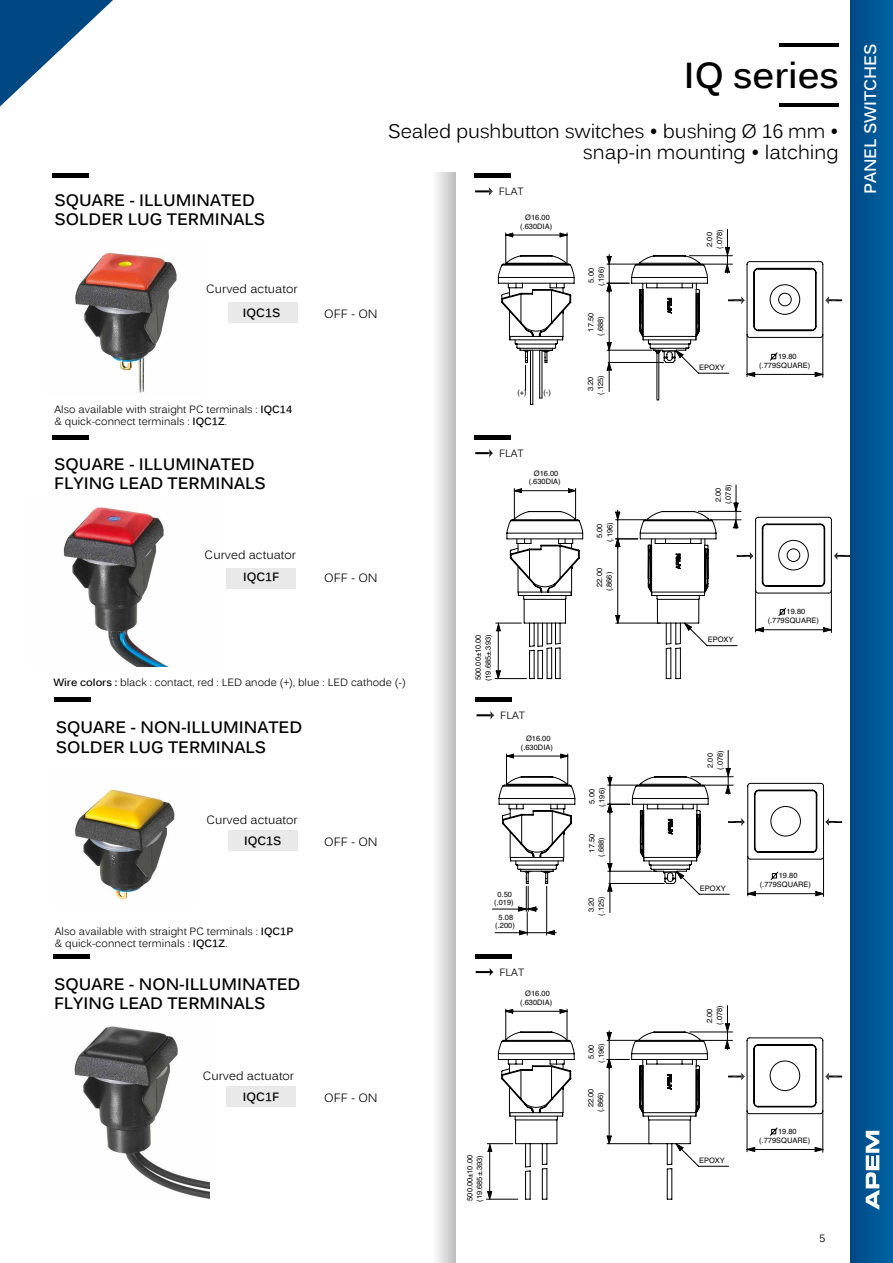
<style>
.page{position:relative;width:893px;height:1263px;background:#fff}
.page>*{position:absolute;margin:0;border:0;box-sizing:border-box;transform-origin:0 0}
.t1{font:700 36px "Kalinga";color:#000}
.t2{font:19.5px/21px "Kalinga";letter-spacing:-.01em;color:#000;text-align:right}
.t3{font:700 16.5px/19.8px "Kalinga";color:#000}
.t4{font:700 16.5px "Kalinga";color:#fff}
.t5{font:12px "Kalinga";color:#000}
.t6{font:700 12px "Kalinga";color:#000}
.t7{font:10.5px/12.6px "Kalinga";color:#000}
.t8{font:7.5px/8.9px "Helvetica";color:#000;text-align:center}
.s1{font-weight:700}
</style>
<div class="page">
<svg style="left:0;top:0;width:113px;height:106px"></svg>
<img style="left:63px;top:507px;width:106px;height:160px">
<img style="left:74px;top:1026px;width:136px;height:174px">
<img style="left:75px;top:789px;width:100px;height:111px">
<img style="left:75px;top:253px;width:102px;height:140px">
<hr style="left:780px;top:104px;width:59px;height:3px;background:#000">
<hr style="left:780px;top:43px;width:59px;height:3px;background:#000">
<svg style="left:436px;top:172px;width:19px;height:1091px;background:#d9d9d9"></svg>
<hr style="left:53px;top:436px;width:36px;height:4px;background:#000">
<hr style="left:475px;top:436px;width:36px;height:4px;background:#000">
<svg style="left:475px;top:449px;width:18px;height:8px"></svg>
<div style="left:228px;top:302px;width:70px;height:20px;background:#e9e9e9"></div>
<hr style="left:53px;top:954px;width:36px;height:4px;background:#000">
<hr style="left:475px;top:954px;width:36px;height:4px;background:#000">
<svg style="left:476px;top:968px;width:17px;height:8px"></svg>
<div style="left:228px;top:830px;width:70px;height:20px;background:#e9e9e9"></div>
<hr style="left:53px;top:174px;width:36px;height:4px;background:#000">
<hr style="left:474px;top:174px;width:37px;height:4px;background:#000">
<svg style="left:475px;top:187px;width:18px;height:8px"></svg>
<hr style="left:54px;top:698px;width:36px;height:4px;background:#000">
<hr style="left:476px;top:698px;width:36px;height:4px;background:#000">
<svg style="left:476px;top:711px;width:18px;height:8px"></svg>
<div style="left:226px;top:568px;width:70px;height:20px;background:#e9e9e9"></div>
<div style="left:226px;top:1086px;width:70px;height:20px;background:#e9e9e9"></div>
<svg style="left:486px;top:1005px;width:356px;height:195px"></svg>
<svg style="left:495px;top:484px;width:356px;height:195px"></svg>
<svg style="left:492px;top:750px;width:350px;height:186px"></svg>
<svg style="left:498px;top:229px;width:344px;height:176px"></svg>
<div style="left:851px;top:0;width:42px;height:1263px;background:linear-gradient(to right,#004885,#0063a3)"></div>
<svg style="left:866px;top:1131px;width:13px;height:79px"></svg>
<h3 class="t3" style="left:55px;top:191px;width:212px">SQUARE - ILLUMINATED<br>SOLDER LUG TERMINALS</h3>
<h3 class="t5" style="left:206px;top:281px;width:93px">Curved actuator</h3>
<h3 class="t6" style="left:243px;top:305px;width:39px">IQC1S</h3>
<h3 class="t5" style="left:324px;top:306px;width:55px">OFF - ON</h3>
<h3 class="t7" style="left:55px;top:404px;width:239px">Also available with straight PC terminals : <span class="s1">IQC14 </span>&amp; quick-connect terminals : <span class="s1">IQC1Z</span>.</h3>
<h3 class="t3" style="left:54px;top:455px;width:213px">SQUARE - ILLUMINATED<br>FLYING LEAD TERMINALS</h3>
<h3 class="t5" style="left:205px;top:547px;width:93px">Curved actuator</h3>
<h3 class="t6" style="left:243px;top:569px;width:38px">IQC1F</h3>
<h3 class="t5" style="left:324px;top:570px;width:55px">OFF - ON</h3>
<h1 class="t1" style="left:684px;top:52px;width:157px">IQ series</h1>
<h2 class="t2" style="left:388px;top:122px;width:452px">Sealed pushbutton switches • bushing Ø 16 mm • snap-in mounting • latching</h2>
<h3 class="t7" style="left:499px;top:186px;width:26px">FLAT</h3>
<p class="t8" style="left:520px;top:213px;width:34px">Ø16.00 (.630DIA)</p>
<p class="t8" style="left:517px;top:388px;width:11px">(+)</p>
<p class="t8" style="left:543px;top:388px;width:9px">(-)</p>
<h3 class="t7" style="left:499px;top:448px;width:26px">FLAT</h3>
<p class="t8" style="left:529px;top:469px;width:34px">Ø16.00 (.630DIA)</p>
<p class="t8" style="left:597px;top:286px;width:21px;rotate:-90deg">(.196)</p>
<p class="t8" style="left:596px;top:336px;width:21px;rotate:-90deg">(.688)</p>
<p class="t8" style="left:587px;top:283px;width:16px;rotate:-90deg">5.00</p>
<p class="t8" style="left:587px;top:332px;width:20px;rotate:-90deg">17.50</p>
<p class="t8" style="left:586px;top:395px;width:21px;line-height:10.1px;rotate:-90deg">3.20 (.125)</p>
<p class="t8" style="left:605px;top:542px;width:21px;rotate:-90deg">(.196)</p>
<p class="t8" style="left:605px;top:591px;width:21px;rotate:-90deg">(.866)</p>
<p class="t8" style="left:595px;top:538px;width:16px;rotate:-90deg">5.00</p>
<p class="t8" style="left:595px;top:587px;width:20px;rotate:-90deg">22.00</p>
<p class="t8" style="left:715px;top:249px;width:21px;rotate:-90deg">(.078)</p>
<p class="t8" style="left:705px;top:247px;width:16px;rotate:-90deg">2.00</p>
<p class="t8" style="left:699px;top:363px;width:27px">EPOXY</p>
<p class="t8" style="left:778px;top:352px;width:20px">19.80</p>
<p class="t8" style="left:759px;top:361px;width:53px">(.779SQUARE)</p>
<p class="t8" style="left:724px;top:504px;width:21px;rotate:-90deg">(.078)</p>
<p class="t8" style="left:714px;top:502px;width:16px;rotate:-90deg">2.00</p>
<p class="t8" style="left:787px;top:607px;width:20px">19.80</p>
<p class="t8" style="left:768px;top:616px;width:53px">(.779SQUARE)</p>
<h3 class="t7" style="left:53px;top:677px;width:354px"><span class="s1">Wire colors :</span> black : contact, red : LED anode (+), blue : LED cathode (-)</h3>
<h3 class="t3" style="left:56px;top:719px;width:248px">SQUARE - NON-ILLUMINATED<br>SOLDER LUG TERMINALS</h3>
<h3 class="t5" style="left:206px;top:812px;width:93px">Curved actuator</h3>
<h3 class="t6" style="left:244px;top:833px;width:39px">IQC1S</h3>
<h3 class="t5" style="left:324px;top:834px;width:55px">OFF - ON</h3>
<h3 class="t7" style="left:55px;top:926px;width:240px">Also available with straight PC terminals : <span class="s1">IQC1P </span>&amp; quick-connect terminals : <span class="s1">IQC1Z</span>.</h3>
<h3 class="t3" style="left:54px;top:975px;width:248px">SQUARE - NON-ILLUMINATED<br>FLYING LEAD TERMINALS</h3>
<h3 class="t5" style="left:203px;top:1068px;width:93px">Curved actuator</h3>
<h3 class="t6" style="left:243px;top:1089px;width:38px">IQC1F</h3>
<h3 class="t5" style="left:324px;top:1090px;width:55px">OFF - ON</h3>
<p class="t8" style="left:474px;top:680px;width:47px;rotate:-90deg">500.00±10.00</p>
<p class="t8" style="left:484px;top:681px;width:48px;rotate:-90deg">(19.685±.393)</p>
<h3 class="t7" style="left:500px;top:710px;width:26px">FLAT</h3>
<p class="t8" style="left:521px;top:734px;width:34px">Ø16.00 (.630DIA)</p>
<p class="t8" style="left:497px;top:890px;width:16px">0.50</p>
<p class="t8" style="left:494px;top:898px;width:21px">(.019)</p>
<p class="t8" style="left:495px;top:921px;width:21px">(.200)</p>
<p class="t8" style="left:499px;top:913px;width:16px">5.08</p>
<h3 class="t7" style="left:499px;top:967px;width:26px">FLAT</h3>
<p class="t8" style="left:520px;top:989px;width:34px">Ø16.00 (.630DIA)</p>
<p class="t8" style="left:465px;top:1201px;width:47px;rotate:-90deg">500.00±10.00</p>
<p class="t8" style="left:475px;top:1202px;width:48px;rotate:-90deg">(19.685±.393)</p>
<p class="t8" style="left:598px;top:807px;width:21px;rotate:-90deg">(.196)</p>
<p class="t8" style="left:597px;top:857px;width:21px;rotate:-90deg">(.688)</p>
<p class="t8" style="left:588px;top:804px;width:16px;rotate:-90deg">5.00</p>
<p class="t8" style="left:587px;top:852px;width:20px;rotate:-90deg">17.50</p>
<p class="t8" style="left:586px;top:916px;width:21px;line-height:10.1px;rotate:-90deg">3.20 (.125)</p>
<p class="t8" style="left:597px;top:1062px;width:21px;rotate:-90deg">(.196)</p>
<p class="t8" style="left:596px;top:1112px;width:21px;rotate:-90deg">(.866)</p>
<p class="t8" style="left:587px;top:1059px;width:16px;rotate:-90deg">5.00</p>
<p class="t8" style="left:587px;top:1107px;width:20px;rotate:-90deg">22.00</p>
<p class="t8" style="left:708px;top:636px;width:27px">EPOXY</p>
<p class="t8" style="left:716px;top:770px;width:21px;rotate:-90deg">(.078)</p>
<p class="t8" style="left:706px;top:768px;width:16px;rotate:-90deg">2.00</p>
<p class="t8" style="left:700px;top:884px;width:27px">EPOXY</p>
<p class="t8" style="left:779px;top:871px;width:20px">19.80</p>
<p class="t8" style="left:760px;top:880px;width:53px">(.779SQUARE)</p>
<p class="t8" style="left:715px;top:1025px;width:21px;rotate:-90deg">(.078)</p>
<p class="t8" style="left:705px;top:1023px;width:16px;rotate:-90deg">2.00</p>
<p class="t8" style="left:699px;top:1156px;width:27px">EPOXY</p>
<p class="t8" style="left:778px;top:1127px;width:20px">19.80</p>
<p class="t8" style="left:759px;top:1136px;width:53px">(.779SQUARE)</p>
<h3 class="t7" style="left:819px;top:1232px;width:7px">5</h3>
<h3 class="t4" style="left:859px;top:194px;width:152px;rotate:-90deg">PANEL SWITCHES</h3>
</div>
